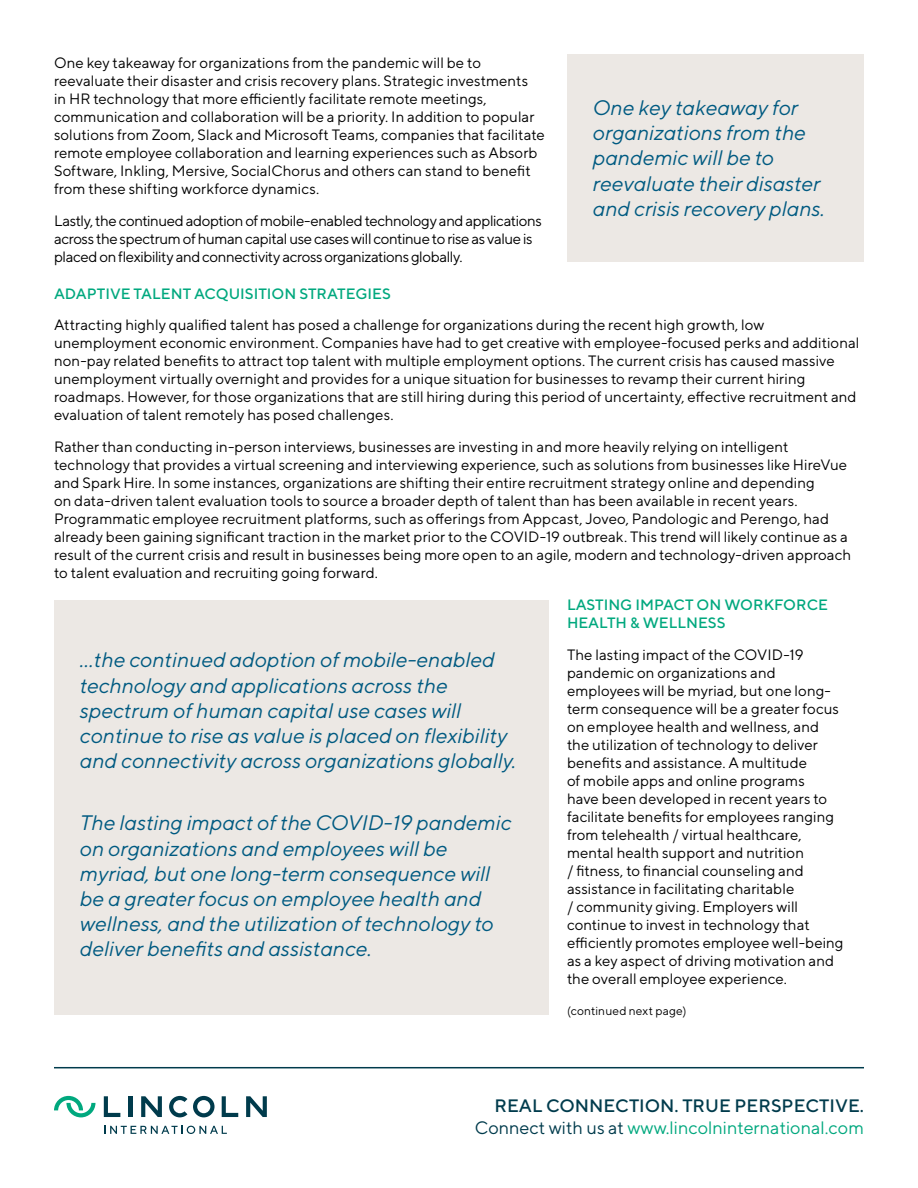
<style>
.page{position:relative;width:918px;height:1188px;background:#fff}
.page>*{position:absolute;margin:0;border:0;box-sizing:border-box;transform-origin:0 0}
.t1{font:italic 21px/25.2px "TT Norms";color:#005a81}
.t2{font:500 18px/21.6px "TT Norms";color:#003b4c;text-align:right}
.t3{font:15px/18px "TT Norms";color:#000}
.t4{font:15px/18px "TT Norms";letter-spacing:-.025em;color:#000}
.t5{font:500 15px/18px "TT Norms";color:#00a87e}
.t6{font:12px "TT Norms";letter-spacing:.015em;color:#000}
.s1{font-weight:400}
.s2{font-weight:400;color:#00a87e}
</style>
<div class="page">
<hr style="left:129px;top:1096px;width:4px;height:21px;background:#003b4c">
<svg style="left:141px;top:1096px;width:21px;height:21px"></svg>
<svg style="left:104px;top:1096px;width:16px;height:21px"></svg>
<svg style="left:246px;top:1096px;width:21px;height:21px"></svg>
<svg style="left:222px;top:1096px;width:16px;height:21px"></svg>
<svg style="left:169px;top:1096px;width:18px;height:21px"></svg>
<svg style="left:193px;top:1096px;width:22px;height:21px"></svg>
<svg style="left:54px;top:1096px;width:41px;height:21px"></svg>
<svg style="left:104px;top:1126px;width:123px;height:8px"></svg>
<hr style="left:54px;top:1067px;width:810px;height:1px;background:#003b4c">
<div style="left:567px;top:54px;width:297px;height:208px;background:#ece8e4"></div>
<div style="left:54px;top:600px;width:495px;height:415px;background:#ece8e4"></div>
<p class="t3" style="left:54px;top:54px;width:492px">One key takeaway for organizations from the pandemic will be to reevaluate their disaster and crisis recovery plans. Strategic investments<br>in HR technology that more efficiently facilitate remote meetings, communication and collaboration will be a priority. In addition to popular solutions from Zoom, Slack and Microsoft Teams, companies that facilitate remote employee collaboration and learning experiences such as Absorb Software, Inkling, Mersive, SocialChorus and others can stand to benefit from these shifting workforce dynamics.</p>
<p class="t4" style="left:54px;top:211px;width:489px">Lastly, the continued adoption of mobile-enabled technology and applications across the spectrum of human capital use cases will continue to rise as value is placed on flexibility and connectivity across organizations globally.</p>
<h1 class="t1" style="left:593px;top:95px;width:234px">One key takeaway for organizations from the pandemic will be to reevaluate their disaster and crisis recovery plans.</h1>
<p class="t5" style="left:54px;top:284px;width:338px">ADAPTIVE TALENT ACQUISITION STRATEGIES</p>
<p class="t3" style="left:54px;top:316px;width:807px">Attracting highly qualified talent has posed a challenge for organizations during the recent high growth, low unemployment economic environment. Companies have had to get creative with employee-focused perks and additional non-pay related benefits to attract top talent with multiple employment options. The current crisis has caused massive unemployment virtually overnight and provides for a unique situation for businesses to revamp their current hiring roadmaps. However, for those organizations that are still hiring during this period of uncertainty, effective recruitment and evaluation of talent remotely has posed challenges.</p>
<p class="t3" style="left:54px;top:437px;width:799px">Rather than conducting in-person interviews, businesses are investing in and more heavily relying on intelligent technology that provides a virtual screening and interviewing experience, such as solutions from businesses like HireVue and Spark Hire. In some instances, organizations are shifting their entire recruitment strategy online and depending<br>on data-driven talent evaluation tools to source a broader depth of talent than has been available in recent years.<br>Programmatic employee recruitment platforms, such as offerings from Appcast, Joveo, Pandologic and Perengo, had already been gaining significant traction in the market prior to the COVID-19 outbreak. This trend will likely continue as a result of the current crisis and result in businesses being more open to an agile, modern and technology-driven approach to talent evaluation and recruiting going forward.</p>
<h1 class="t1" style="left:80px;top:647px;width:438px">...the continued adoption of mobile-enabled technology and applications across the spectrum of human capital use cases will continue to rise as value is placed on flexibility and connectivity across organizations globally.</h1>
<p class="t1" style="left:80px;top:810px;width:433px">The lasting impact of the COVID-19 pandemic on organizations and employees will be myriad, but one long-term consequence will be a greater focus on employee health and wellness, and the utilization of technology to deliver benefits and assistance.</p>
<p class="t5" style="left:567px;top:596px;width:262px">LASTING IMPACT ON WORKFORCE<br>HEALTH &amp; WELLNESS</p>
<p class="t3" style="left:567px;top:645px;width:278px">The lasting impact of the COVID-19 pandemic on organizations and employees will be myriad, but one long&shy;term consequence will be a greater focus on employee health and wellness, and the utilization of technology to deliver benefits and assistance. A multitude<br>of mobile apps and online programs<br>have been developed in recent years to facilitate benefits for employees ranging from telehealth / virtual healthcare, mental health support and nutrition<br>/ fitness, to financial counseling and assistance in facilitating charitable<br>/ community giving. Employers will continue to invest in technology that efficiently promotes employee well-being as a key aspect of driving motivation and the overall employee experience.</p>
<p class="t6" style="left:567px;top:1003px;width:121px">(continued next page)</p>
<p class="t2" style="left:475px;top:1095px;width:391px">REAL CONNECTION. TRUE PERSPECTIVE.<br><span class="s1">Connect with us at</span> <span class="s2">www.lincolninternational.com</span></p>
</div>
